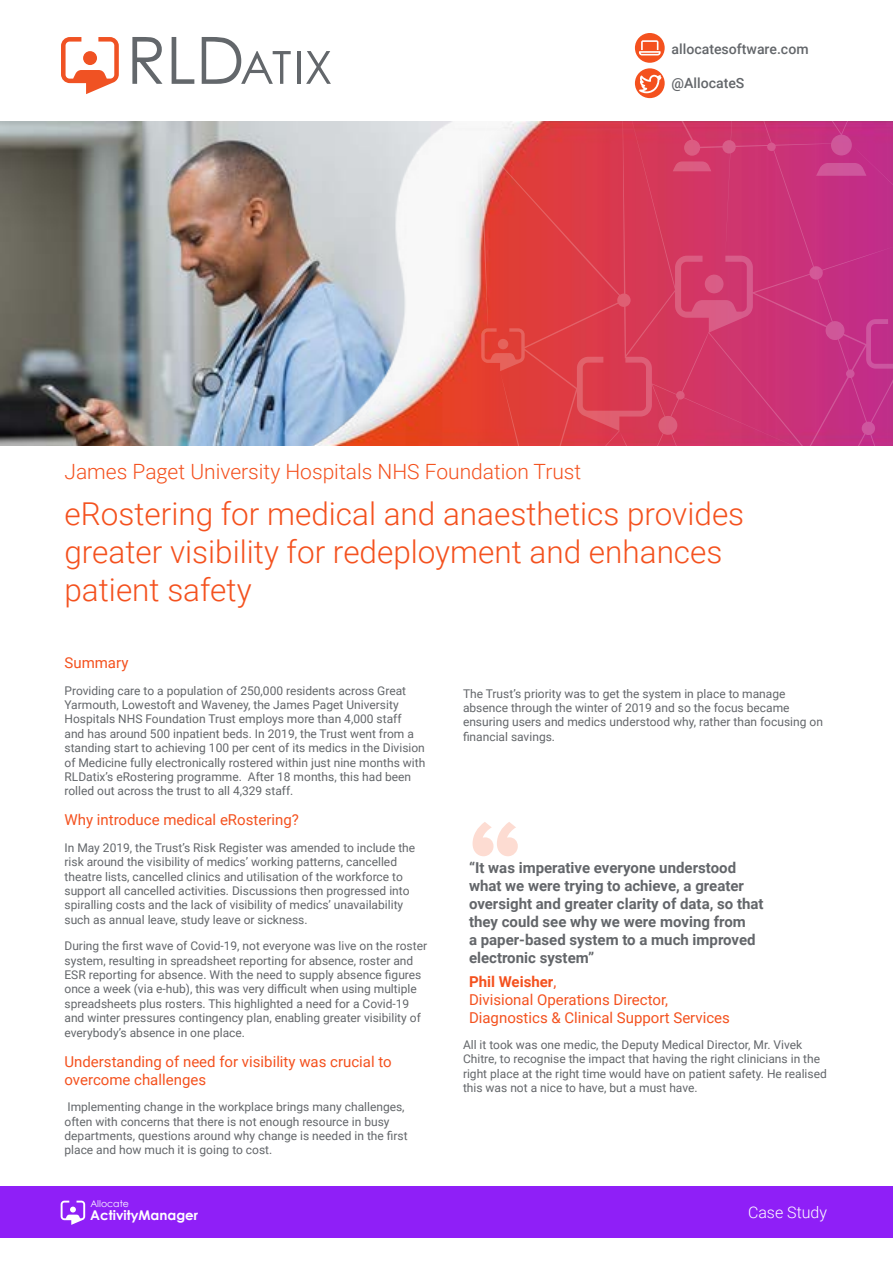
<style>
.page{position:relative;width:893px;height:1263px;background:#fff}
.page>*{position:absolute;margin:0;border:0;box-sizing:border-box;transform-origin:0 0}
.t1{font:108px "Proxima Nova Extrabld";color:#fddcd2}
.t2{font:300 31.5px/37.8px "Roboto";color:#f4511e}
.t3{font:300 21px "Roboto";color:#f4511e}
.t4{font:300 16.05px "Roboto";color:#fff}
.t5{font:700 15px/18px "Roboto";color:#63666a}
.t6{font:15px/18px "Roboto";color:#f4511e}
.t7{font:500 14.1px "Roboto";color:#63666a}
.t8{font:700 13.35px "Century Gothic";color:#fff}
.t9{font:12px/14.4px "Roboto";color:#63666a}
.t10{font:9.45px "Century Gothic";color:#fff}
.s1{font-weight:700}
</style>
<div class="page">
<div style="left:0;top:1186px;width:893px;height:52px;background:#8f1ff7"></div>
<svg style="left:61px;top:37px;width:58px;height:57px"></svg>
<div style="left:83px;top:51px;width:14px;height:14px;background:#f05223;border-radius:50%"></div>
<svg style="left:132px;top:37px;width:30px;height:47px"></svg>
<svg style="left:172px;top:37px;width:22px;height:47px"></svg>
<svg style="left:202px;top:37px;width:89px;height:47px"></svg>
<hr style="left:297px;top:51px;width:3px;height:33px;background:#63676b">
<svg style="left:306px;top:51px;width:25px;height:33px"></svg>
<svg style="left:61px;top:1200px;width:24px;height:25px"></svg>
<div style="left:635px;top:33px;width:30px;height:30px;background:#f4511e;border-radius:50%"></div>
<svg style="left:635px;top:40px;width:26px;height:16px"></svg>
<svg style="left:635px;top:68px;width:30px;height:30px"></svg>
<svg style="left:635px;top:75px;width:26px;height:19px"></svg>
<img style="left:0;top:122px;width:299px;height:323px">
<img style="left:299px;top:121px;width:178px;height:324px">
<svg style="left:477px;top:121px;width:416px;height:325px;background:#d33c65"></svg>
<p class="t7" style="left:672px;top:39px;width:138px">allocatesoftware.com</p>
<p class="t7" style="left:672px;top:73px;width:74px">@AllocateS</p>
<h3 class="t3" style="left:64px;top:457px;width:518px">James Paget University Hospitals NHS Foundation Trust</h3>
<h2 class="t2" style="left:64px;top:494px;width:681px">eRostering for medical and anaesthetics provides greater visibility for redeployment and enhances patient safety</h2>
<p class="t6" style="left:64px;top:653px;width:65px">Summary</p>
<p class="t9" style="left:64px;top:683px;width:362px">Providing care to a population of 250,000 residents across Great Yarmouth, Lowestoft and Waveney, the James Paget University Hospitals NHS Foundation Trust employs more than 4,000 staff<br>and has around 500 inpatient beds. In 2019, the Trust went from a standing start to achieving 100 per cent of its medics in the Division of Medicine fully electronically rostered within just nine months with RLDatix’s eRostering programme. After 18 months, this had been rolled out across the trust to all 4,329 staff.</p>
<p class="t6" style="left:64px;top:810px;width:236px">Why introduce medical eRostering?</p>
<p class="t9" style="left:64px;top:840px;width:352px">In May 2019, the Trust’s Risk Register was amended to include the risk around the visibility of medics’ working patterns, cancelled theatre lists, cancelled clinics and utilisation of the workforce to support all cancelled activities. Discussions then progressed into spiralling costs and the lack of visibility of medics’ unavailability such as annual leave, study leave or sickness.</p>
<p class="t9" style="left:64px;top:938px;width:364px">During the first wave of Covid-19, not everyone was live on the roster system, resulting in spreadsheet reporting for absence, roster and ESR reporting for absence. With the need to supply absence figures once a week (via e-hub), this was very difficult when using multiple spreadsheets plus rosters. This highlighted a need for a Covid-19 and winter pressures contingency plan, enabling greater visibility of everybody’s absence in one place.</p>
<p class="t6" style="left:64px;top:1052px;width:329px">Understanding of need for visibility was crucial to overcome challenges</p>
<p class="t9" style="left:64px;top:1099px;width:345px">Implementing change in the workplace brings many challenges, often with concerns that there is not enough resource in busy departments, questions around why change is needed in the first place and how much it is going to cost.</p>
<p class="t10" style="left:90px;top:1197px;width:40px">Allocate</p>
<p class="t8" style="left:90px;top:1205px;width:109px">ActivityManager</p>
<p class="t9" style="left:463px;top:686px;width:361px">The Trust’s priority was to get the system in place to manage absence through the winter of 2019 and so the focus became ensuring users and medics understood why, rather than focusing on financial savings.</p>
<h1 class="t1" style="left:469px;top:778px;width:55px">“</h1>
<p class="t5" style="left:469px;top:858px;width:296px">“It was imperative everyone understood what we were trying to achieve, a greater oversight and greater clarity of data, so that they could see why we were moving from<br>a paper-based system to a much improved electronic system”</p>
<p class="t6" style="left:469px;top:972px;width:262px"><span class="s1">Phil Weisher</span>,<br>Divisional Operations Director,<br>Diagnostics &amp; Clinical Support Services</p>
<p class="t9" style="left:463px;top:1037px;width:365px">All it took was one medic, the Deputy Medical Director, Mr. Vivek Chitre, to recognise the impact that having the right clinicians in the right place at the right time would have on patient safety. He realised this was not a nice to have, but a must have.</p>
<h3 class="t4" style="left:748px;top:1201px;width:81px">Case Study</h3>
</div>
